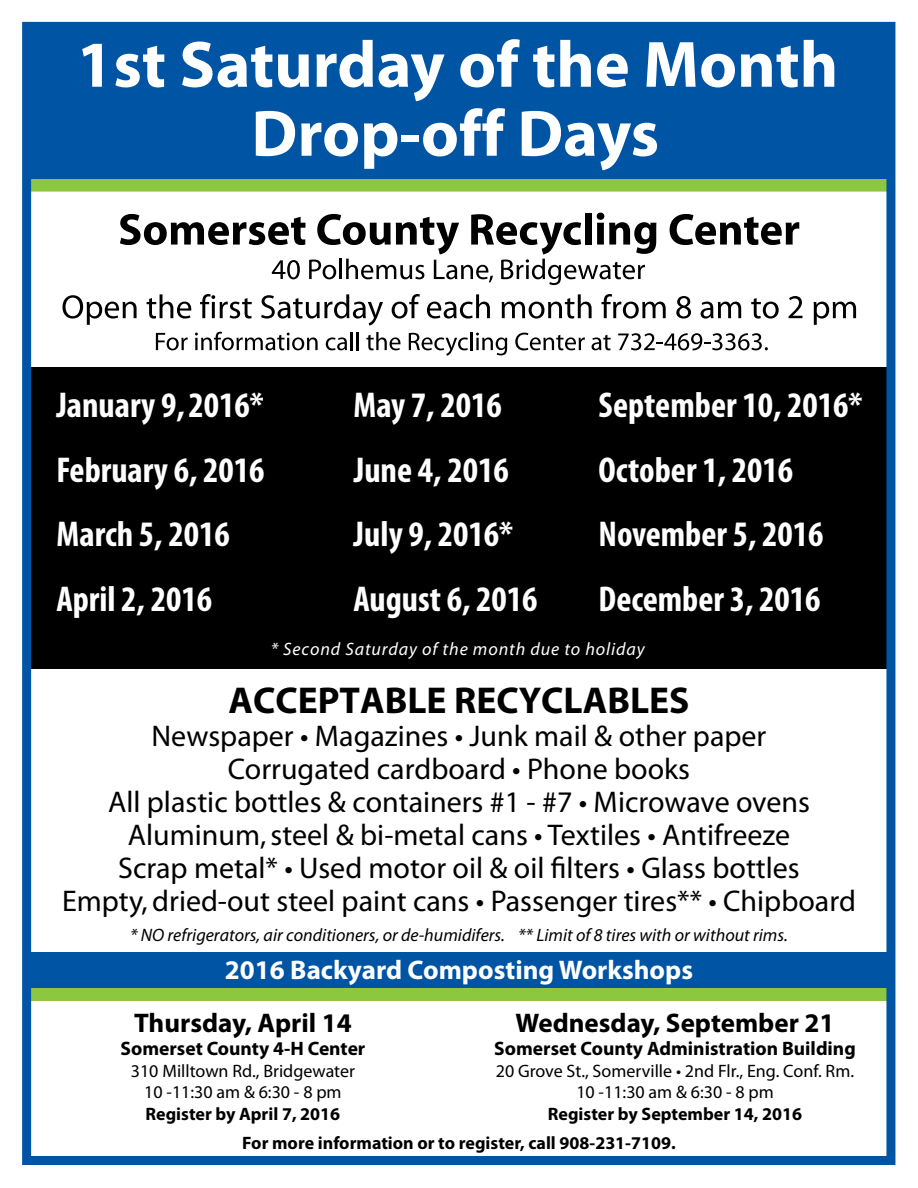
<style>
.page{position:relative;width:918px;height:1188px;background:#fff}
.page>*{position:absolute;margin:0;border:0;box-sizing:border-box;transform-origin:0 0}
.t1{font:700 37.5px "Myriad Pro";color:#000}
.t2{font:700 condensed 36px "Myriad Pro";color:#fff}
.t3{font:30px/33px "Myriad Pro";color:#000;text-align:center}
.t4{font:700 27px "Myriad Pro";color:#000}
.t5{font:700 27px "Myriad Pro";color:#fff}
.t6{font:700 19.5px "Myriad Pro";color:#000}
.t7{font:18px/21.6px "Myriad Pro";color:#000;text-align:center}
.t8{font:700 18px/29.5px "Myriad Pro";color:#000}
.t9{font:italic 18px "Myriad Pro";color:#000}
.t10{font:italic 18px "Myriad Pro";letter-spacing:.05em;color:#fff}
</style>
<div class="page">
<div style="left:26px;top:987px;width:866px;height:14px;background:#8dc63f"></div>
<div style="left:27px;top:178px;width:865px;height:14px;background:#8dc63f"></div>
<div style="left:25px;top:368px;width:863px;height:301px;background:#000"></div>
<div style="left:26px;top:952px;width:866px;height:36px;background:#0054a4"></div>
<div style="left:24px;top:28px;width:865px;height:151px;background:#0054a4"></div>
<svg style="left:82px;top:44px;width:20px;height:43px"></svg>
<svg style="left:115px;top:46px;width:49px;height:41px"></svg>
<svg style="left:182px;top:42px;width:90px;height:45px"></svg>
<svg style="left:278px;top:54px;width:31px;height:33px"></svg>
<svg style="left:317px;top:40px;width:56px;height:47px"></svg>
<svg style="left:379px;top:54px;width:66px;height:47px"></svg>
<svg style="left:460px;top:39px;width:60px;height:48px"></svg>
<svg style="left:533px;top:46px;width:21px;height:41px"></svg>
<svg style="left:560px;top:40px;width:31px;height:47px"></svg>
<svg style="left:597px;top:54px;width:31px;height:33px"></svg>
<svg style="left:646px;top:42px;width:89px;height:45px"></svg>
<svg style="left:741px;top:46px;width:57px;height:41px"></svg>
<svg style="left:804px;top:40px;width:30px;height:47px"></svg>
<svg style="left:256px;top:111px;width:39px;height:45px"></svg>
<svg style="left:301px;top:123px;width:57px;height:33px"></svg>
<svg style="left:364px;top:123px;width:33px;height:46px"></svg>
<div style="left:402px;top:135px;width:17px;height:7px;background:#fff"></div>
<svg style="left:423px;top:108px;width:82px;height:48px"></svg>
<svg style="left:522px;top:111px;width:135px;height:59px"></svg>
<div style="left:22px;top:22px;width:873px;height:1143px;border:9px solid #0054a4"></div>
<svg style="left:670px;top:214px;width:129px;height:31px"></svg>
<svg style="left:120px;top:213px;width:536px;height:72px"></svg>
<svg style="left:62px;top:295px;width:75px;height:30px"></svg>
<svg style="left:147px;top:294px;width:44px;height:25px"></svg>
<svg style="left:200px;top:294px;width:52px;height:25px"></svg>
<svg style="left:261px;top:294px;width:122px;height:32px"></svg>
<svg style="left:392px;top:294px;width:28px;height:25px"></svg>
<svg style="left:427px;top:294px;width:63px;height:25px"></svg>
<svg style="left:502px;top:294px;width:90px;height:25px"></svg>
<svg style="left:602px;top:294px;width:64px;height:25px"></svg>
<svg style="left:676px;top:296px;width:15px;height:23px"></svg>
<svg style="left:701px;top:302px;width:40px;height:17px"></svg>
<svg style="left:751px;top:298px;width:28px;height:21px"></svg>
<svg style="left:789px;top:296px;width:13px;height:22px"></svg>
<svg style="left:814px;top:302px;width:42px;height:23px"></svg>
<svg style="left:156px;top:333px;width:32px;height:17px"></svg>
<svg style="left:195px;top:332px;width:123px;height:18px"></svg>
<svg style="left:326px;top:337px;width:21px;height:13px"></svg>
<hr style="left:350px;top:332px;width:3px;height:18px;background:#000">
<hr style="left:356px;top:332px;width:3px;height:18px;background:#000">
<svg style="left:366px;top:332px;width:34px;height:18px"></svg>
<svg style="left:409px;top:333px;width:59px;height:23px"></svg>
<hr style="left:470px;top:332px;width:3px;height:18px;background:#000">
<svg style="left:476px;top:333px;width:31px;height:22px"></svg>
<svg style="left:515px;top:333px;width:70px;height:17px"></svg>
<svg style="left:592px;top:335px;width:19px;height:15px"></svg>
<svg style="left:618px;top:333px;width:150px;height:17px"></svg>
<p class="t2" style="left:56px;top:383px;width:209px">January 9, 2016*</p>
<p class="t2" style="left:354px;top:383px;width:150px">May 7, 2016</p>
<p class="t2" style="left:599px;top:383px;width:265px">September 10, 2016*</p>
<p class="t2" style="left:56px;top:447px;width:210px">February 6, 2016</p>
<p class="t2" style="left:354px;top:447px;width:157px">June 4, 2016</p>
<p class="t2" style="left:599px;top:447px;width:196px">October 1, 2016</p>
<p class="t2" style="left:56px;top:512px;width:175px">March 5, 2016</p>
<p class="t2" style="left:354px;top:512px;width:161px">July 9, 2016*</p>
<p class="t2" style="left:599px;top:512px;width:227px">November 5, 2016</p>
<p class="t2" style="left:56px;top:576px;width:157px">April 2, 2016</p>
<p class="t2" style="left:354px;top:576px;width:185px">August 6, 2016</p>
<p class="t2" style="left:598px;top:576px;width:224px">December 3, 2016</p>
<p class="t10" style="left:271px;top:638px;width:376px">* Second Saturday of the month due to holiday</p>
<p class="t1" style="left:229px;top:676px;width:462px">ACCEPTABLE RECYCLABLES</p>
<p class="t3" style="left:62px;top:719px;width:795px">Newspaper • Magazines • Junk mail &amp; other paper<br>Corrugated cardboard • Phone books<br>All plastic bottles &amp; containers #1 - #7 • Microwave ovens Aluminum, steel &amp; bi-metal cans • Textiles • Antifreeze<br>Scrap metal* • Used motor oil &amp; oil filters • Glass bottles<br>Empty, dried-out steel paint cans • Passenger tires** • Chipboard</p>
<p class="t9" style="left:130px;top:924px;width:659px">* NO refrigerators, air conditioners, or de-humidifers. ** Limit of 8 tires with or without rims.</p>
<p class="t5" style="left:225px;top:952px;width:470px">2016 Backyard Composting Workshops</p>
<p class="t4" style="left:134px;top:1005px;width:219px">Thursday, April 14</p>
<p class="t6" style="left:121px;top:1036px;width:246px">Somerset County 4-H Center</p>
<p class="t7" style="left:131px;top:1060px;width:226px">310 Milltown Rd., Bridgewater<br>10 -11:30 am &amp; 6:30 - 8 pm</p>
<p class="t8" style="left:146px;top:1098px;width:196px">Register by April 7, 2016</p>
<p class="t4" style="left:516px;top:1005px;width:320px">Wednesday, September 21</p>
<p class="t6" style="left:494px;top:1036px;width:363px">Somerset County Administration Building</p>
<p class="t7" style="left:496px;top:1060px;width:360px">20 Grove St., Somerville • 2nd Flr., Eng. Conf. Rm.<br>10 -11:30 am &amp; 6:30 - 8 pm</p>
<p class="t8" style="left:242px;top:1098px;width:561px;text-indent:306px">Register by September 14, 2016<br>For more information or to register, call 908-231-7109.</p>
</div>
